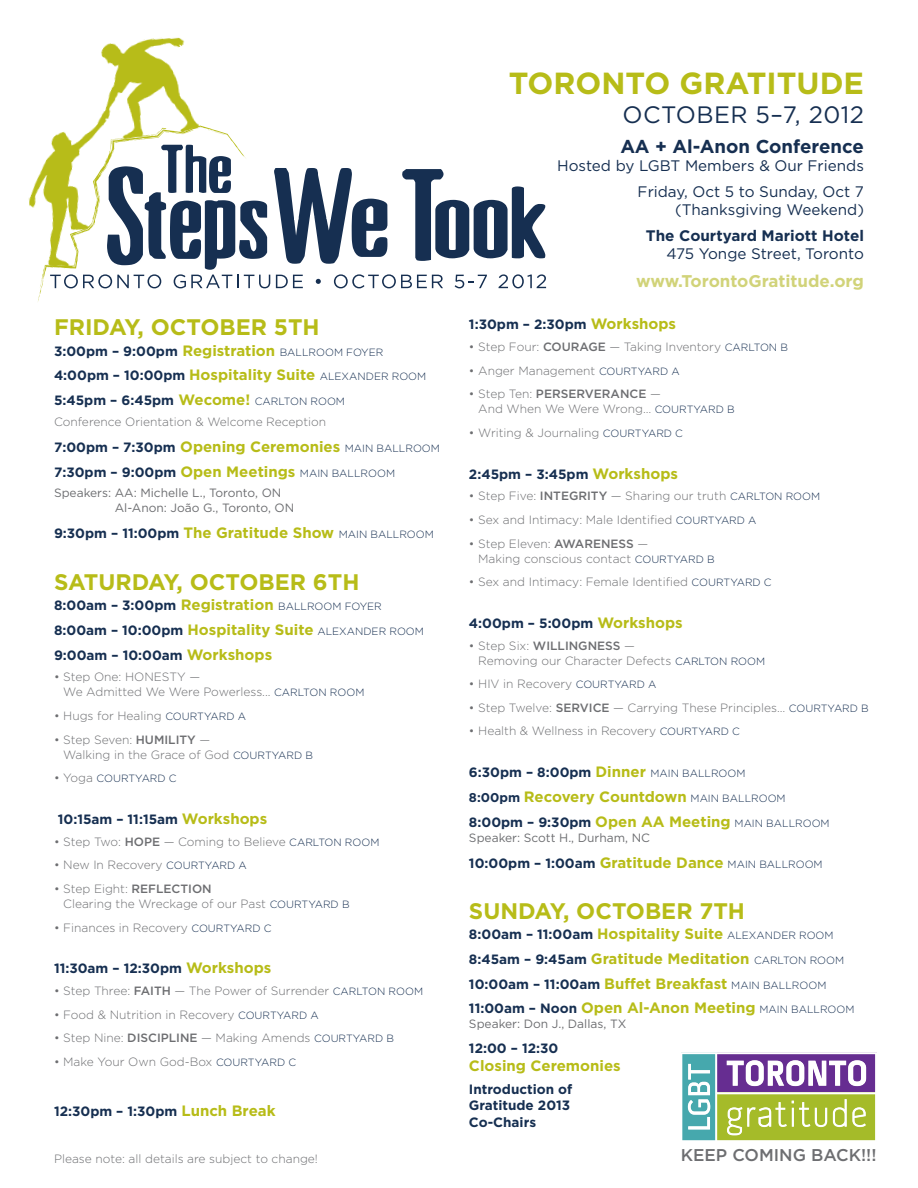
<style>
.page{position:relative;width:918px;height:1188px;background:#fff}
.page>*{position:absolute;margin:0;border:0;box-sizing:border-box;transform-origin:0 0}
.t1{font:700 30.45px "Gotham";color:#b7bc18}
.t2{font:23.7px "Gotham";letter-spacing:.02em;color:#162f51}
.t3{font:700 22.5px "Gotham";color:#b7bc18}
.t4{font:700 18.6px "Gotham";color:#162f51}
.t5{font:500 17.1px "Gotham";color:#6d6e71}
.t6{font:700 16.95px "Gotham";color:#d1d379}
.t7{font:15.3px/26px "Gotham";color:#162f51;text-align:right}
.t8{font:700 15.3px "Gotham";color:#162f51}
.t9{font:700 15px/24.8px "Gotham";color:#b7bc18}
.t10{font:700 13.5px/16.2px "Gotham";color:#162f51}
.t11{font:300 12px/15px "Gotham";color:#6d6e71}
.t12{font:12px/15px "Gotham";color:#6d6e71}
.t13{font:300 10.5px "Gotham";color:#162f51}
.s1{font-size:15px;color:#b7bc18}
.s2{font-weight:300;font-size:10.5px}
.s3{font-size:13.5px;color:#162f51}
.s4{font-weight:300;font-size:10.5px;color:#162f51}
.s5{font-size:10.5px;color:#162f51}
.s6{font-weight:500}
.s7{font-size:12px;color:#6d6e71}
.s8{font-size:12.75px;color:#162f51}
</style>
<div class="page">
<img style="left:28px;top:37px;width:174px;height:171px">
<svg style="left:38px;top:126px;width:508px;height:175px"></svg>
<svg style="left:681px;top:1052px;width:196px;height:89px"></svg>
<h3 class="t3" style="left:54px;top:314px;width:267px">Friday, October 5th</h3>
<p class="t10" style="left:54px;top:342px;width:331px">3:00pm – 9:00pm <span class="s1">Registration</span> <span class="s2">Ballroom Foyer</span></p>
<p class="t9" style="left:54px;top:362px;width:374px"><span class="s3">4:00pm – 10:00pm</span> Hospitality Suite <span class="s4">Alexander Room</span></p>
<p class="t10" style="left:54px;top:392px;width:293px">5:45pm – 6:45pm <span class="s1">Wecome!</span> <span class="s2">Carlton Room</span></p>
<p class="t11" style="left:54px;top:414px;width:274px">Conference Orientation &amp; Welcome Reception</p>
<p class="t9" style="left:54px;top:434px;width:387px"><span class="s3">7:00pm – 7:30pm</span> Opening Ceremonies <span class="s4">M ain Ballroom</span></p>
<p class="t10" style="left:54px;top:464px;width:343px">7:30pm – 9:00pm <span class="s1">Open Meetings</span> <span class="s2">Main Ballroom</span></p>
<p class="t12" style="left:115px;top:485px;width:181px;text-indent:-61px">Speakers: AA: Michelle L., Toronto, ON<br>Al-Anon: João G., Toronto, ON</p>
<p class="t9" style="left:54px;top:520px;width:381px"><span class="s3">9:30pm – 11:00pm</span> The Gratitude Show <span class="s4">M ain Ballroom</span></p>
<h3 class="t3" style="left:54px;top:569px;width:307px">Saturday, Octo ber 6th</h3>
<p class="t10" style="left:54px;top:597px;width:329px">8:00am – 3:00pm <span class="s1">Registration</span> <span class="s2">Ballroom Foyer</span></p>
<p class="t9" style="left:54px;top:617px;width:371px"><span class="s3">8:00am – 10:00pm</span> Hospitality Suite <span class="s4">Alexander Room</span></p>
<p class="t10" style="left:54px;top:646px;width:220px">9:00am – 10:00am <span class="s1">Workshops</span></p>
<p class="t11" style="left:54px;top:669px;width:90px">• Step One: HONE</p>
<p class="t11" style="left:63px;top:669px;width:303px;text-indent:99px">STY —<br>We Admitted We Were Powerless... <span class="s5">Carlton Room</span></p>
<p class="t11" style="left:54px;top:708px;width:193px">• Hugs for Healing <span class="s5">Courtyard A</span></p>
<p class="t11" style="left:63px;top:732px;width:251px;text-indent:-9px">• Step Seven: <span class="s6">HUMILITY</span> —<br>Walking in the Grace of God <span class="s5">Courtyard B</span></p>
<p class="t13" style="left:54px;top:773px;width:124px"><span class="s7">• Yoga</span> Courtyard C</p>
<p class="t10" style="left:58px;top:811px;width:211px">10:15am – 11:15am <span class="s1">Workshops</span></p>
<p class="t11" style="left:54px;top:834px;width:327px">• Step Two: <span class="s6">HOPE</span> — Coming to Believe <span class="s5">Carlton room</span></p>
<p class="t11" style="left:54px;top:857px;width:193px">• N ew I n Recovery <span class="s5">Courtyard A</span></p>
<p class="t11" style="left:63px;top:881px;width:288px;text-indent:-9px">• Step Eight: <span class="s6">REFLECTION<br></span>Clearing the Wreckage of our Past <span class="s5">Courtyard B</span></p>
<p class="t11" style="left:54px;top:920px;width:219px">• Finances in Recovery <span class="s5">Courtyard C</span></p>
<p class="t10" style="left:54px;top:960px;width:219px">11:30am – 12:30pm <span class="s1">Workshops</span></p>
<p class="t11" style="left:54px;top:983px;width:371px">• Step Three: <span class="s6">FAITH</span> — The Power of Surrender <span class="s5">Carlton Room</span></p>
<p class="t11" style="left:54px;top:1007px;width:265px">• Food &amp; N utrition in Recovery <span class="s5">Courtyard A</span></p>
<p class="t11" style="left:54px;top:1030px;width:342px">• Step N ine: <span class="s6">DISCIPLINE</span> — Making Amends <span class="s5">Courtyard B</span></p>
<p class="t11" style="left:54px;top:1054px;width:244px">• Make Your Own God-Box <span class="s5">Courtyard C</span></p>
<p class="t10" style="left:54px;top:1103px;width:223px">12:30pm – 1:30pm <span class="s1">Lunch Break</span></p>
<h1 class="t1" style="left:509px;top:66px;width:216px">TORONTO GRATITUDE</h1>
<h2 class="t2" style="left:622px;top:101px;width:243px">OCTOBER 5–7, 2012</h2>
<h3 class="t4" style="left:620px;top:135px;width:245px">AA + Al-Anon Conference</h3>
<p class="t7" style="left:557px;top:152px;width:308px">Hosted by LGBT Members &amp; Our Friends<br>Friday, Oct 5 to Sunday, Oct 7</p>
<p class="t7" style="left:675px;top:197px;width:190px">(Thanksgiving Weekend)</p>
<p class="t8" style="left:646px;top:227px;width:220px">The Courtyard Mariott Hotel</p>
<p class="t7" style="left:667px;top:241px;width:199px">475 Yonge Street, Toronto</p>
<h3 class="t6" style="left:636px;top:272px;width:229px">www.TorontoGratitude.org</h3>
<p class="t10" style="left:469px;top:316px;width:209px">1:30pm – 2:30pm <span class="s1">Workshops</span></p>
<p class="t11" style="left:469px;top:339px;width:321px">• Step Four: <span class="s6">COURAGE</span> — Taking I nventory <span class="s5">Carlton B</span></p>
<p class="t11" style="left:469px;top:363px;width:211px">• Anger Management <span class="s5">Courtyard A</span></p>
<p class="t11" style="left:478px;top:386px;width:258px;text-indent:-9px">• Step Ten: <span class="s6">PERSERVERANCE</span> —<br>And When We Were Wrong… <span class="s5">Courtyard B</span></p>
<p class="t11" style="left:469px;top:425px;width:216px">• Writing &amp; Journaling <span class="s5">Courtyard C</span></p>
<p class="t10" style="left:469px;top:465px;width:211px">2:45pm – 3:45pm <span class="s1">Workshops</span></p>
<p class="t11" style="left:469px;top:488px;width:353px">• Step Five: <span class="s6">INTEGRITY</span> — Sharing our truth <span class="s5">Carlton Room</span></p>
<p class="t11" style="left:469px;top:512px;width:288px">• Sex and I ntimacy: Male Identified <span class="s5">Courtyard A</span></p>
<p class="t11" style="left:478px;top:536px;width:238px;text-indent:-9px">• Step E leven: <span class="s6">AWARENESS</span> —<br>Making conscious contact <span class="s5">Courtyard B</span></p>
<p class="t11" style="left:469px;top:574px;width:304px">• Sex and I ntimacy: Female Identified <span class="s5">Courtyard C</span></p>
<p class="t10" style="left:469px;top:615px;width:215px">4:00pm – 5:00pm <span class="s1">Workshops</span></p>
<p class="t11" style="left:478px;top:638px;width:289px;text-indent:-9px">• Step Six: <span class="s6">WILLINGNESS</span> —<br>Removing our Character Defects <span class="s5">Carlton Room</span></p>
<p class="t11" style="left:469px;top:676px;width:188px">• HI V in Recovery <span class="s5">Courtyard A</span></p>
<p class="t11" style="left:469px;top:700px;width:401px">• Step Twelve: <span class="s6">SERVICE</span> — Carrying These Principles… <span class="s5">Courtyard B</span></p>
<p class="t11" style="left:469px;top:724px;width:272px">• Health &amp; Wellness in Recovery <span class="s5">Courtyard C</span></p>
<p class="t10" style="left:469px;top:764px;width:278px">6:30pm – 8:00pm <span class="s1">Dinner</span> <span class="s2">Main Ballroom</span></p>
<p class="t9" style="left:469px;top:784px;width:318px"><span class="s8">8:00pm</span> Recovery Countdown <span class="s4">M ain Ballroom</span></p>
<p class="t10" style="left:469px;top:813px;width:362px">8:00pm – 9:30pm <span class="s1">Open AA Meeting</span> <span class="s2">Main Ballroom</span></p>
<p class="t12" style="left:469px;top:830px;width:183px">Speaker: Scott H., Durham, NC</p>
<p class="t10" style="left:469px;top:855px;width:355px">10:00pm – 1:00am <span class="s1">Gratitude Dance</span> <span class="s2">Main Ballroom</span></p>
<h3 class="t3" style="left:469px;top:898px;width:278px">Sunday, October 7th</h3>
<p class="t9" style="left:469px;top:921px;width:377px"><span class="s3">8:00am – 11:00am</span> Hospitality Suite <span class="s4">Alexander Room<br></span><span class="s3">8:45am – 9:45am</span> Gratitude Meditation <span class="s4">Carlton Room</span></p>
<p class="t10" style="left:469px;top:975px;width:359px">10:00am – 11:00am <span class="s1">Buffet Breakfast</span> <span class="s2">Main Ballroom</span></p>
<p class="t9" style="left:469px;top:995px;width:387px"><span class="s3">11:00am – Noon</span> Open Al-Anon Meeting <span class="s4">Main Ballroom</span></p>
<p class="t12" style="left:469px;top:1016px;width:159px">Speaker: Don J., Dallas, TX</p>
<p class="t10" style="left:469px;top:1040px;width:91px">12:00 – 12:30</p>
<p class="t9" style="left:469px;top:1053px;width:153px">Closing Ceremonies</p>
<p class="t10" style="left:469px;top:1081px;width:105px">I ntroduction of<br>Gratitude 2013<br>Co-Chairs</p>
<p class="t11" style="left:54px;top:1151px;width:266px">Please note: all details are subject to change!</p>
<h3 class="t5" style="left:681px;top:1146px;width:197px">KEEP COMING BACK!!!</h3>
</div>
